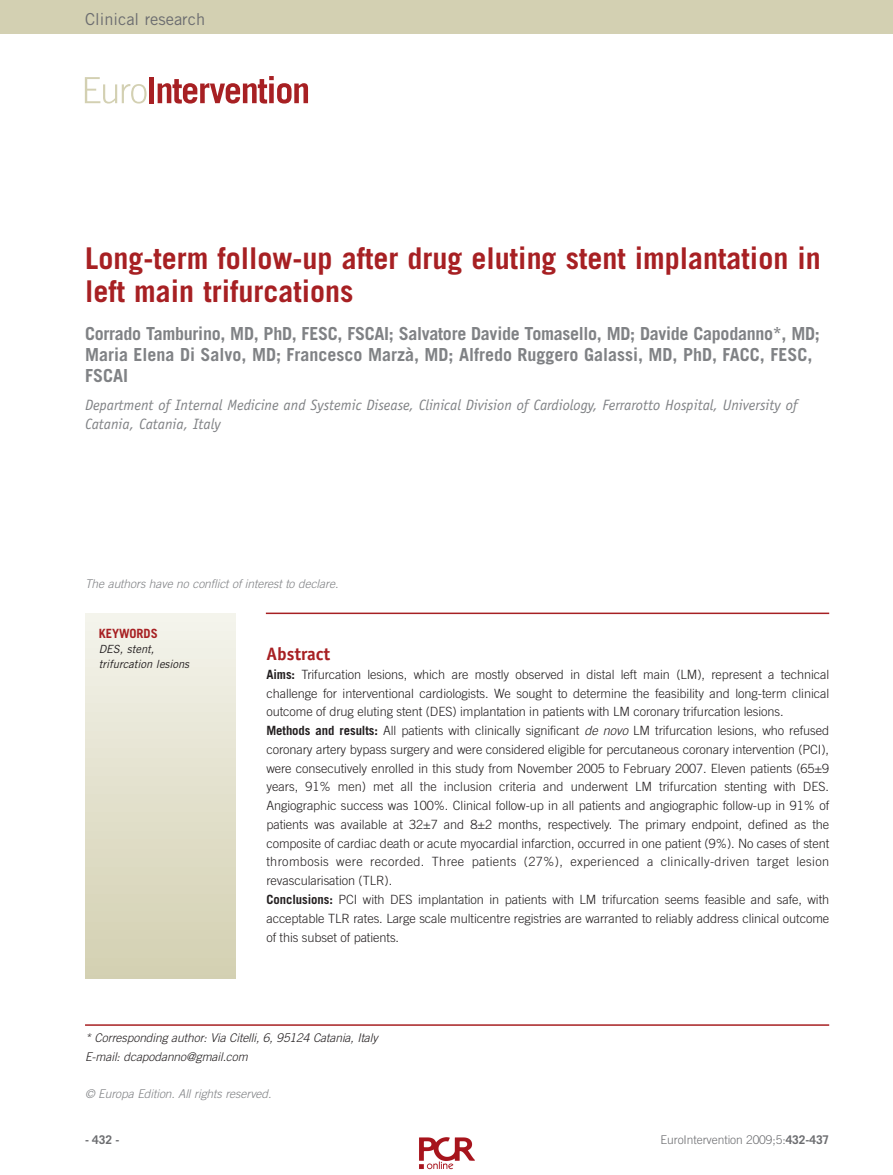
<style>
.page{position:relative;width:893px;height:1175px;background:#fff}
.page>*{position:absolute;margin:0;border:0;box-sizing:border-box;transform-origin:0 0}
.t1{font:700 30px/33px "Trade Gothic LT Std";color:#a72023}
.t2{font:700 18px/21px "Trade Gothic LT Std";letter-spacing:-.015em;color:#808285}
.t3{font:700 18px "Officina Sans Std";color:#a72023}
.t4{font:16.5px "Trade Gothic LT Std";color:#6c6d70}
.t5{font:italic 15px/19.5px "Officina Sans Std";color:#808285}
.t6{font:300 12.75px/18.8px "Trade Gothic LT Std";letter-spacing:-.005em;color:#231f20}
.t7{font:700 12.75px "Trade Gothic LT Std";letter-spacing:-.005em;color:#a72023}
.t8{font:italic 300 12px/18.8px "Trade Gothic LT Std";letter-spacing:-.005em;color:#231f20}
.t9{font:italic 300 12px "Trade Gothic LT Std";letter-spacing:-.005em;color:#808285}
.t10{font:300 12px "Trade Gothic LT Std";letter-spacing:-.005em;color:#6c6d70}
.t11{font:700 12px "Trade Gothic LT Std";color:#6c6d70}
.t12{font:italic 11.25px/15px "Trade Gothic LT Std";letter-spacing:-.005em;color:#231f20}
.s1{font-weight:700}
.s2{font-style:italic}
</style>
<div class="page">
<div style="left:0;top:0;width:893px;height:34px;background:#d3d0b2"></div>
<svg style="left:85px;top:77px;width:62px;height:27px"></svg>
<div style="left:149px;top:77px;width:5px;height:26px;background:#a72023"></div>
<svg style="left:158px;top:76px;width:150px;height:28px"></svg>
<div style="left:85px;top:613px;width:150px;height:366px;background:linear-gradient(to bottom,#f4f3eb,#d3cfb0)"></div>
<hr style="left:266px;top:613px;width:563px;height:1px;background:#a72023">
<hr style="left:85px;top:1024px;width:744px;height:2px;background:#a72023">
<img style="left:419px;top:1137px;width:56px;height:33px">
<p class="t4" style="left:85px;top:10px;width:122px">Clinical research</p>
<h1 class="t1" style="left:85px;top:244px;width:737px">Long-term follow-up after drug eluting stent implantation in left main trifurcations</h1>
<h2 class="t2" style="left:85px;top:324px;width:736px">Corrado Tamburino, MD, PhD, FESC, FSCAI; Salvatore Davide Tomasello, MD; Davide Capodanno*, MD;<br>Maria Elena Di Salvo, MD; Francesco Marzà, MD; Alfredo Ruggero Galassi, MD, PhD, FACC, FESC,<br>FSCAI</h2>
<p class="t5" style="left:85px;top:396px;width:714px">Department of Internal Medicine and Systemic Disease, Clinical Division of Cardiology, Ferrarotto Hospital, University of<br>Catania, Catania, Italy</p>
<p class="t9" style="left:85px;top:579px;width:255px">The authors have no conflict of interest to declare.</p>
<p class="t7" style="left:99px;top:628px;width:61px">KEYWORDS</p>
<p class="t12" style="left:99px;top:642px;width:92px">DES, stent, trifurcation lesions</p>
<h2 class="t3" style="left:266px;top:647px;width:65px">Abstract</h2>
<p class="t6" style="left:266px;top:666px;width:564px"><span class="s1">Aims:</span> Trifurcation lesions, which are mostly observed in distal left main (LM), represent a technical challenge for interventional cardiologists. We sought to determine the feasibility and long-term clinical outcome of drug eluting stent (DES) implantation in patients with LM coronary trifurcation lesions.<br><span class="s1">Methods and results:</span> All patients with clinically significant <span class="s2">de novo</span> LM trifurcation lesions, who refused coronary artery bypass surgery and were considered eligible for percutaneous coronary intervention (PCI), were consecutively enrolled in this study from November 2005 to February 2007. Eleven patients (65±9 years, 91% men) met all the inclusion criteria and underwent LM trifurcation stenting with DES.<br>Angiographic success was 100%. Clinical follow-up in all patients and angiographic follow-up in 91% of patients was available at 32±7 and 8±2 months, respectively. The primary endpoint, defined as the composite of cardiac death or acute myocardial infarction, occurred in one patient (9%). No cases of stent thrombosis were recorded. Three patients (27%), experienced a clinically-driven target lesion revascularisation (TLR).<br><span class="s1">Conclusions:</span> PCI with DES implantation in patients with LM trifurcation seems feasible and safe, with acceptable TLR rates. Large scale multicentre registries are warranted to reliably address clinical outcome of this subset of patients.</p>
<p class="t8" style="left:85px;top:1030px;width:294px">* Corresponding author: Via Citelli, 6, 95124 Catania, Italy<br>E-mail: dcapodanno@gmail.com</p>
<p class="t9" style="left:85px;top:1089px;width:188px">© Europa Edition. All rights reserved.</p>
<p class="t11" style="left:85px;top:1136px;width:36px">- 432 -</p>
<p class="t10" style="left:661px;top:1136px;width:170px">EuroIntervention 2009;5:<span class="s1">432-437</span></p>
</div>
